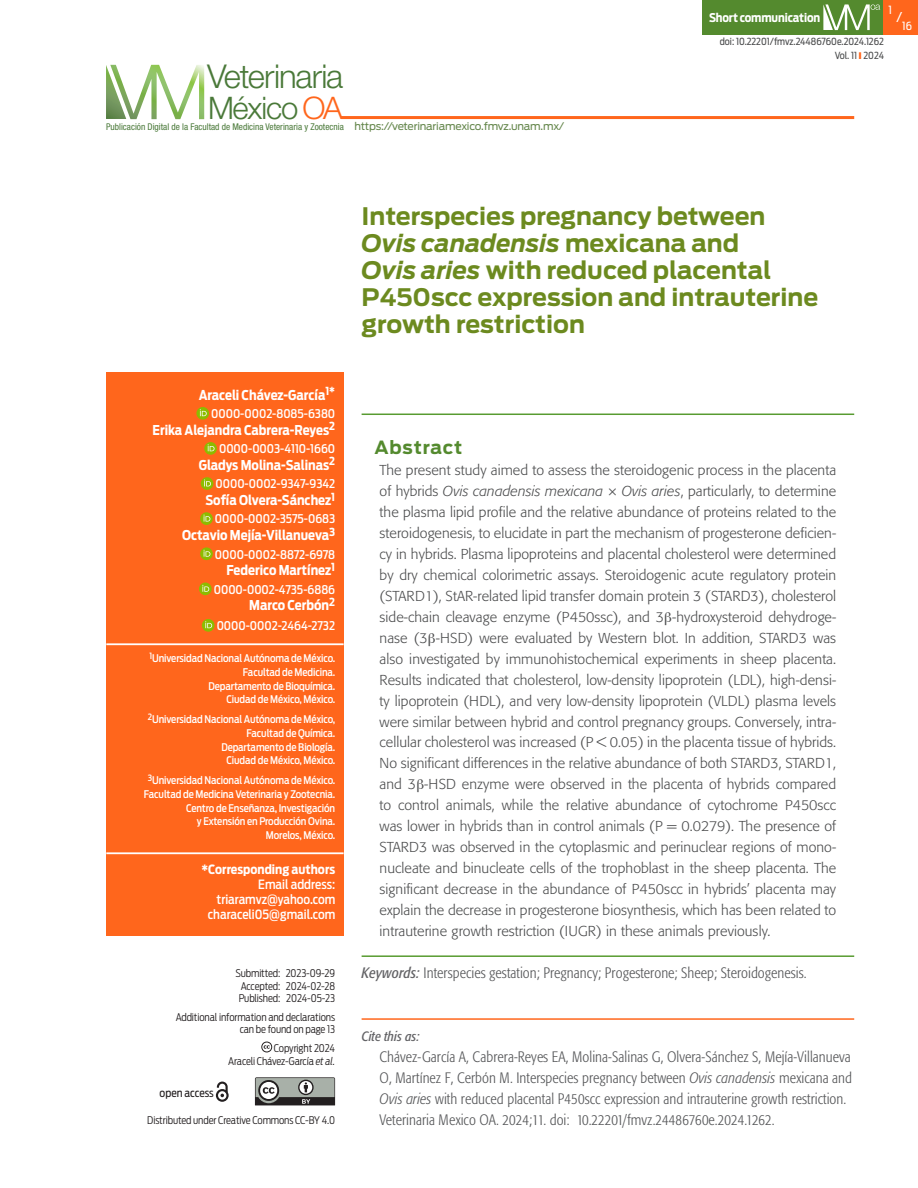
<style>
.page{position:relative;width:918px;height:1188px;background:#fff}
.page>*{position:absolute;margin:0;border:0;box-sizing:border-box;transform-origin:0 0}
.t1{font:300 32.85px "Helvetica Neue LT Std";letter-spacing:-.025em;color:#4a7939}
.t2{font:300 31.05px "Helvetica Neue LT Std";letter-spacing:-.035em;color:#4a7939}
._0_a_título{font:700 24px/27px "Antenna";color:#6c8a1f}
._02_sumario_a_titulo{font:700 18px "Antenna";letter-spacing:.045em;color:#548a2e}
._0_b_keywords{font:300 condensed 15px/21px "Formata";letter-spacing:.005em;color:#57585a}
._02_sumario_b_texto_1{font:300 14.25px/21px "Formata";letter-spacing:.005em;color:#4b4c4d;text-align:justify}
._01_autores_a_nombres{font:700 13.5px "Antenna Cond";color:#fff}
._0_b_keywords-2{font:italic condensed 13.5px "Formata";letter-spacing:.005em;color:#636366}
.t3{font:13.5px "Antenna Cond";color:#fff}
._01_autores_c_correo{font:500 12.75px/15px "Antenna Cond";color:#fff;text-align:right}
._01_autores_c_correo-2{font:700 12.75px "Antenna Cond";color:#fff}
._01_autores_a_nombres-2{font:500 12px "Antenna Cond";color:#fff}
.t4{font:700 12px "Antenna Cond";letter-spacing:-.01em;color:#fff}
._07_figura_pie{font:11.25px "Antenna Cond";color:#231f20}
.t5{font:11.25px "Antenna Cond";color:#fff}
._01_autores_b_pies{font:500 10.5px/13.6px "Antenna Cond";letter-spacing:-.01em;color:#fff;text-align:right}
._01_autores_b_pies-2{font:300 10.5px/12.5px "Antenna Cond";letter-spacing:-.01em;color:#231f20;text-align:right}
.t6{font:10.5px "Antenna";letter-spacing:-.02em;color:#64864b}
.t7{font:9.75px "Antenna Cond";color:#4b4c4d}
.t8{font:condensed 9.3px "Helvetica Neue LT Std";color:#4a7939}
.s1{color:#ff661c}
.s2{font-style:italic}
.s3{font-weight:400;font-style:italic;color:#636366}
</style>
<div class="page">
<hr style="left:341px;top:116px;width:513px;height:3px;background:#ff661c">
<div style="left:702px;top:0;width:185px;height:34px;background:#548a2e"></div>
<svg style="left:823px;top:4px;width:57px;height:26px"></svg>
<svg style="left:106px;top:65px;width:98px;height:54px"></svg>
<div style="left:884px;top:0;width:34px;height:34px;background:#ff661c"></div>
<hr style="left:362px;top:955px;width:492px;height:2px;background:#589b31">
<div style="left:106px;top:372px;width:238px;height:564px;background:#ff661c"></div>
<svg style="left:196px;top:407px;width:13px;height:13px"></svg>
<svg style="left:200px;top:409px;width:7px;height:7px"></svg>
<svg style="left:204px;top:442px;width:13px;height:13px"></svg>
<svg style="left:208px;top:444px;width:7px;height:7px"></svg>
<svg style="left:201px;top:477px;width:12px;height:13px"></svg>
<svg style="left:204px;top:480px;width:7px;height:6px"></svg>
<svg style="left:200px;top:512px;width:13px;height:13px"></svg>
<svg style="left:204px;top:515px;width:6px;height:7px"></svg>
<svg style="left:200px;top:547px;width:13px;height:13px"></svg>
<svg style="left:204px;top:550px;width:6px;height:7px"></svg>
<svg style="left:199px;top:583px;width:13px;height:12px"></svg>
<svg style="left:202px;top:585px;width:7px;height:7px"></svg>
<svg style="left:202px;top:619px;width:13px;height:13px"></svg>
<svg style="left:205px;top:621px;width:7px;height:7px"></svg>
<hr style="left:106px;top:643px;width:238px;height:2px;background:#fff">
<hr style="left:106px;top:852px;width:238px;height:2px;background:#fff">
<hr style="left:362px;top:1018px;width:492px;height:2px;background:#ff661c">
<hr style="left:362px;top:414px;width:492px;height:1px;background:#589b31">
<svg style="left:261px;top:1042px;width:11px;height:10px"></svg>
<svg style="left:216px;top:1082px;width:13px;height:20px"></svg>
<div style="left:144px;top:1078px;width:101px;height:27px;border:1px solid #fff"></div>
<svg style="left:255px;top:1077px;width:80px;height:28px;background:#828481"></svg>
<h1 class="t1" style="left:207px;top:57px;width:138px">Veterinaria</h1>
<h2 class="t2" style="left:208px;top:89px;width:136px">México <span class="s1">OA</span></h2>
<p class="t8" style="left:106px;top:121px;width:239px">Publicación Digital de la Facultad de Medicina Veterinaria y Zootecnia</p>
<p class="t6" style="left:354px;top:120px;width:211px">https://veterinariamexico.fmvz.unam.mx/</p>
<p class="t4" style="left:709px;top:10px;width:113px">Short communication</p>
<p class="t5" style="left:889px;top:3px;width:5px">1</p>
<p class="t3" style="left:897px;top:9px;width:7px">/</p>
<p class="t5" style="left:902px;top:19px;width:11px">16</p>
<p class="t7" style="left:720px;top:36px;width:166px">doi: 10.22201/fmvz.24486760e.2024.1262</p>
<p class="t7" style="left:835px;top:50px;width:51px">Vol. 11 2024</p>
<p class="_01_autores_a_nombres" style="left:199px;top:387px;width:138px">Araceli Chávez-García<sup>1*</sup></p>
<p class="_01_autores_a_nombres-2" style="left:211px;top:407px;width:125px">0000-0002-8085-6380</p>
<p class="_01_autores_a_nombres" style="left:153px;top:422px;width:184px">Erika Alejandra Cabrera-Reyes<sup>2</sup></p>
<p class="_01_autores_a_nombres-2" style="left:219px;top:442px;width:118px">0000-0003-4110-1660</p>
<p class="_01_autores_a_nombres" style="left:199px;top:457px;width:138px">Gladys Molina-Salinas<sup>2</sup></p>
<p class="_01_autores_a_nombres-2" style="left:216px;top:477px;width:121px">0000-0002-9347-9342</p>
<p class="_01_autores_a_nombres" style="left:205px;top:492px;width:131px">Sofía Olvera-Sánchez<sup>1</sup></p>
<p class="_01_autores_a_nombres-2" style="left:215px;top:512px;width:122px">0000-0002-3575-0683</p>
<p class="_01_autores_a_nombres" style="left:182px;top:527px;width:155px">Octavio Mejía-Villanueva<sup>3</sup></p>
<p class="_01_autores_a_nombres-2" style="left:215px;top:547px;width:122px">0000-0002-8872-6978</p>
<p class="_01_autores_a_nombres" style="left:226px;top:562px;width:110px">Federico Martínez<sup>1</sup></p>
<p class="_01_autores_a_nombres-2" style="left:214px;top:582px;width:123px">0000-0002-4735-6886</p>
<p class="_01_autores_a_nombres" style="left:249px;top:597px;width:87px">Marco Cerbón<sup>2</sup></p>
<p class="_01_autores_a_nombres-2" style="left:217px;top:619px;width:120px">0000-0002-2464-2732</p>
<p class="_01_autores_b_pies" style="left:149px;top:652px;width:187px"><sup>1</sup>Universidad Nacional Autónoma de México.<br>Facultad de Medicina.<br>Departamento de Bioquímica.<br>Ciudad de México, México.</p>
<p class="_01_autores_b_pies" style="left:148px;top:713px;width:189px"><sup>2</sup>Universidad Nacional Autónoma de México,<br>Facultad de Química.<br>Departamento de Biología.<br>Ciudad de México, México.</p>
<p class="_01_autores_b_pies" style="left:144px;top:774px;width:193px"><sup>3</sup>Universidad Nacional Autónoma de México.<br>Facultad de Medicina Veterinaria y Zootecnia.<br>Centro de Enseñanza, Investigación<br>y Extensión en Producción Ovina.<br>Morelos, México.</p>
<p class="_01_autores_c_correo-2" style="left:202px;top:862px;width:135px">*Corresponding authors</p>
<p class="_01_autores_c_correo" style="left:216px;top:877px;width:120px">Email address: triaramvz@yahoo.com</p>
<p class="_01_autores_c_correo" style="left:208px;top:907px;width:129px">characeli05@gmail.com</p>
<p class="_01_autores_b_pies-2" style="left:236px;top:967px;width:101px">Submitted: 2023-09-29</p>
<p class="_01_autores_b_pies-2" style="left:241px;top:980px;width:96px">Accepted: 2024-02-28</p>
<p class="_01_autores_b_pies-2" style="left:239px;top:992px;width:98px">Published: 2024-05-23</p>
<p class="_01_autores_b_pies-2" style="left:176px;top:1011px;width:161px">Additional information and declarations can be found on page 13</p>
<p class="_01_autores_b_pies-2" style="left:228px;top:1042px;width:108px">Copyright 2024<br>Araceli Chávez-García <span class="s2">et al.</span></p>
<p class="_07_figura_pie" style="left:160px;top:1086px;width:56px">open access</p>
<p class="_01_autores_b_pies-2" style="left:147px;top:1114px;width:189px">Distributed under Creative Commons CC-BY 4.0</p>
<p class="_0_a_título" style="left:362px;top:203px;width:458px">Interspecies pregnancy between<br><span class="s2">Ovis canadensis</span> mexicana and<br><span class="s2">Ovis aries</span> with reduced placental<br>P450scc expression and intrauterine growth restriction</p>
<p class="_02_sumario_a_titulo" style="left:374px;top:437px;width:90px">Abstract</p>
<p class="_02_sumario_b_texto_1" style="left:380px;top:460px;width:458px">The present study aimed to assess the steroidogenic process in the placenta of hybrids <span class="s2">Ovis canadensis mexicana</span> × <span class="s2">Ovis aries</span>, particularly, to determine the plasma lipid profile and the relative abundance of proteins related to the steroidogenesis, to elucidate in part the mechanism of progesterone deficien&shy;cy in hybrids. Plasma lipoproteins and placental cholesterol were determined by dry chemical colorimetric assays. Steroidogenic acute regulatory protein (STARD1), StAR-related lipid transfer domain protein 3 (STARD3), cholesterol side-chain cleavage enzyme (P450ssc), and 3 -hydroxysteroid dehydroge&shy;nase (3 -HSD) were evaluated by Western blot. In addition, STARD3 was also investigated by immunohistochemical experiments in sheep placenta.<br>Results indicated that cholesterol, low-density lipoprotein (LDL), high-densi&shy;ty lipoprotein (HDL), and very low-density lipoprotein (VLDL) plasma levels were similar between hybrid and control pregnancy groups. Conversely, intra&shy;cellular cholesterol was increased (P &lt; 0.05) in the placenta tissue of hybrids.<br>No significant differences in the relative abundance of both STARD3, STARD1, and 3 -HSD enzyme were observed in the placenta of hybrids compared to control animals, while the relative abundance of cytochrome P450scc was lower in hybrids than in control animals (P = 0.0279). The presence of STARD3 was observed in the cytoplasmic and perinuclear regions of mono&shy;nucleate and binucleate cells of the trophoblast in the sheep placenta. The significant decrease in the abundance of P450scc in hybrids’ placenta may explain the decrease in progesterone biosynthesis, which has been related to intrauterine growth restriction (IUGR) in these animals previously.</p>
<p class="_0_b_keywords" style="left:362px;top:962px;width:447px"><span class="s3">Keywords:</span> Interspecies gestation; Pregnancy; Progesterone; Sheep; Steroidogenesis.</p>
<p class="_0_b_keywords-2" style="left:362px;top:1028px;width:59px">Cite this as:</p>
<p class="_0_b_keywords" style="left:380px;top:1046px;width:474px">Chávez-García A, Cabrera-Reyes EA, Molina-Salinas G, Olvera-Sánchez S, Mejía-Villanueva O, Martínez F, Cerbón M. Interspecies pregnancy between <span class="s2">Ovis canadensis</span> mexicana and <span class="s2">Ovis aries</span> with reduced placental P450scc expression and intrauterine growth restriction.<br>Veterinaria Mexico OA. 2024;11. doi: 10.22201/fmvz.24486760e.2024.1262.</p>
</div>
